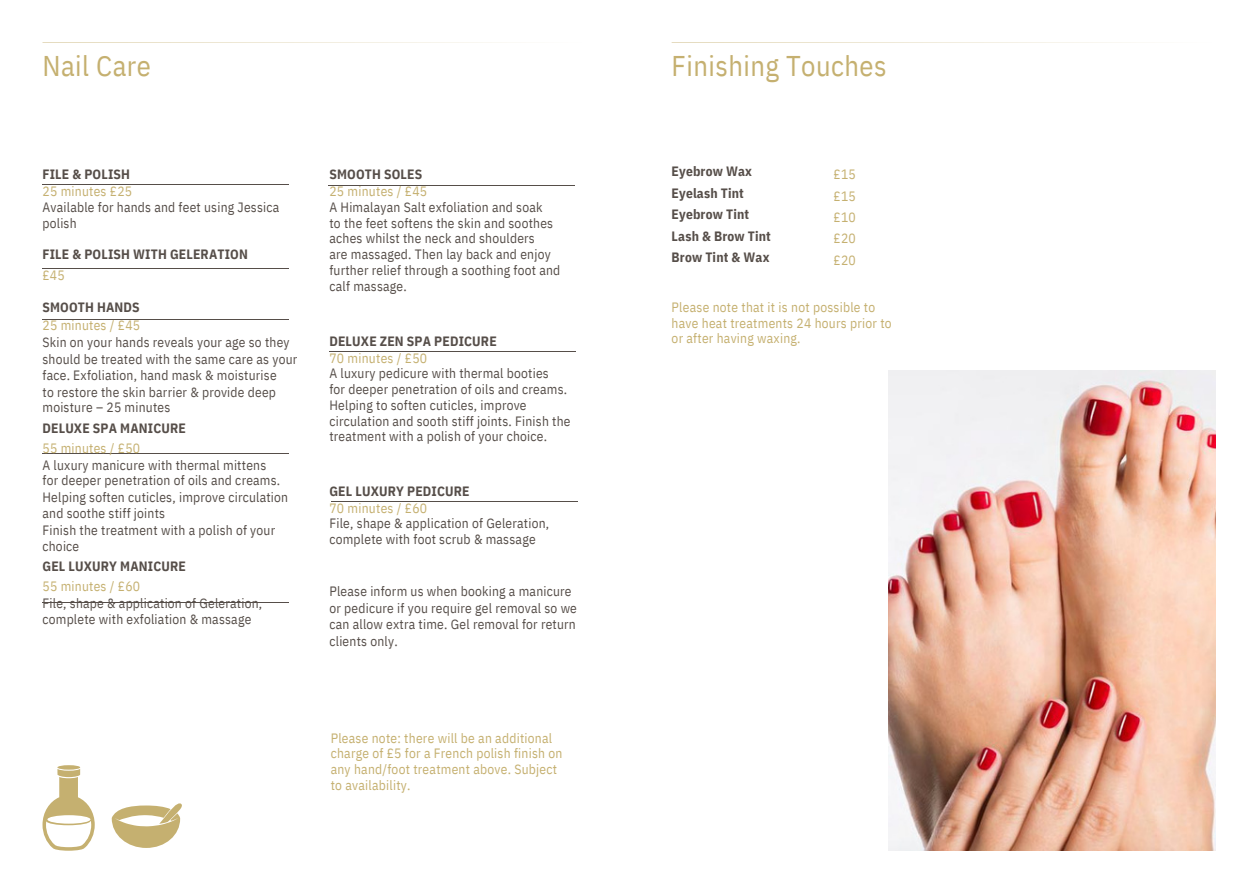
<style>
.page{position:relative;width:1259px;height:893px;background:#fff}
.page>*{position:absolute;margin:0;border:0;box-sizing:border-box;transform-origin:0 0}
.t1{font:28.5px "IBM Plex Sans Cond";letter-spacing:.015em;color:#c5b070}
.t2{font:13.5px/15.8px "IBM Plex Sans Cond";letter-spacing:.015em;color:#564e49}
.t3{font:13.5px/15.8px "IBM Plex Sans Cond";letter-spacing:.02em;color:#c5b070}
.t4{font:700 13.5px/21.3px "IBM Plex Sans Cond";letter-spacing:.01em;color:#564e49}
</style>
<div class="page">
<svg style="left:57px;top:764px;width:23px;height:5px"></svg>
<svg style="left:42px;top:768px;width:53px;height:82px"></svg>
<hr style="left:42px;top:184px;width:247px;height:1px;background:#564e49">
<hr style="left:42px;top:268px;width:247px;height:1px;background:#564e49">
<hr style="left:42px;top:319px;width:247px;height:1px;background:#564e49">
<hr style="left:42px;top:453px;width:247px;height:1px;background:#564e49">
<svg style="left:112px;top:803px;width:70px;height:44px"></svg>
<hr style="left:42px;top:42px;width:544px;height:1px;background:#c5b070">
<hr style="left:328px;top:185px;width:247px;height:1px;background:#564e49">
<hr style="left:671px;top:42px;width:544px;height:1px;background:#c5b070">
<img style="left:888px;top:370px;width:327px;height:480px">
<hr style="left:42px;top:601px;width:247px;height:1px;background:#564e49">
<hr style="left:330px;top:351px;width:246px;height:1px;background:#564e49">
<hr style="left:331px;top:500px;width:246px;height:1px;background:#564e49">
<h1 class="t1" style="left:42px;top:44px;width:110px">Nail Care</h1>
<h1 class="t1" style="left:671px;top:44px;width:216px">Finishing Touches</h1>
<p class="t4" style="left:42px;top:163px;width:89px">FILE &amp; POLISH</p>
<p class="t3" style="left:42px;top:182px;width:91px">25 minutes £25</p>
<p class="t2" style="left:42px;top:198px;width:238px">Available for hands and feet using Jessica polish</p>
<p class="t4" style="left:42px;top:242px;width:207px">FILE &amp; POLISH WITH GELERATION</p>
<p class="t3" style="left:42px;top:265px;width:24px">£45</p>
<p class="t4" style="left:42px;top:295px;width:99px">SMOOTH HANDS</p>
<p class="t3" style="left:42px;top:316px;width:99px">25 minutes / £45</p>
<p class="t2" style="left:42px;top:333px;width:256px;line-height:16.4px">Skin on your hands reveals your age so they should be treated with the same care as your face. Exfoliation, hand mask &amp; moisturise<br>to restore the skin barrier &amp; provide deep moisture – 25 minutes</p>
<p class="t4" style="left:42px;top:416px;width:145px">DELUXE SPA MANICURE</p>
<p class="t3" style="left:42px;top:439px;width:99px">55 minutes / £50</p>
<p class="t2" style="left:42px;top:455px;width:247px;line-height:16.2px">A luxury manicure with thermal mittens<br>for deeper penetration of oils and creams.<br>Helping soften cuticles, improve circulation and soothe stiff joints<br>Finish the treatment with a polish of your choice</p>
<p class="t4" style="left:42px;top:554px;width:145px">GEL LUXURY MANICURE</p>
<p class="t3" style="left:42px;top:577px;width:99px">55 minutes / £60</p>
<p class="t2" style="left:42px;top:594px;width:221px">File, shape &amp; application of Geleration, complete with exfoliation &amp; massage</p>
<p class="t4" style="left:329px;top:163px;width:94px">SMOOTH SOLES</p>
<p class="t3" style="left:329px;top:182px;width:99px">25 minutes / £45</p>
<p class="t2" style="left:329px;top:198px;width:232px">A Himalayan Salt exfoliation and soak<br>to the feet softens the skin and soothes aches whilst the neck and shoulders<br>are massaged. Then lay back and enjoy further relief through a soothing foot and calf massage.</p>
<p class="t4" style="left:329px;top:329px;width:169px">DELUXE ZEN SPA PEDICURE</p>
<p class="t3" style="left:329px;top:349px;width:99px">70 minutes / £50</p>
<p class="t2" style="left:329px;top:364px;width:243px">A luxury pedicure with thermal booties<br>for deeper penetration of oils and creams.<br>Helping to soften cuticles, improve circulation and sooth stiff joints. Finish the treatment with a polish of your choice.</p>
<p class="t4" style="left:329px;top:479px;width:142px">GEL LUXURY PEDICURE</p>
<p class="t3" style="left:329px;top:498px;width:99px">70 minutes / £60</p>
<p class="t2" style="left:329px;top:514px;width:221px">File, shape &amp; application of Geleration, complete with foot scrub &amp; massage</p>
<p class="t2" style="left:329px;top:581px;width:249px;line-height:16.5px">Please inform us when booking a manicure or pedicure if you require gel removal so we can allow extra time. Gel removal for return clients only.</p>
<p class="t3" style="left:331px;top:728px;width:233px">Please note: there will be an additional charge of £5 for a French polish finish on any hand/foot treatment above. Subject to availability.</p>
<p class="t4" style="left:671px;top:160px;width:101px">Eyebrow Wax<br>Eyelash Tint<br>Eyebrow Tint<br>Lash &amp; Brow Tint<br>Brow Tint &amp; Wax</p>
<p class="t3" style="left:833px;top:163px;width:24px;line-height:21.3px;text-align:justify">£15 £15 £10 £20 £20</p>
<p class="t3" style="left:671px;top:298px;width:221px">Please note that it is not possible to have heat treatments 24 hours prior to or after having waxing.</p>
</div>
